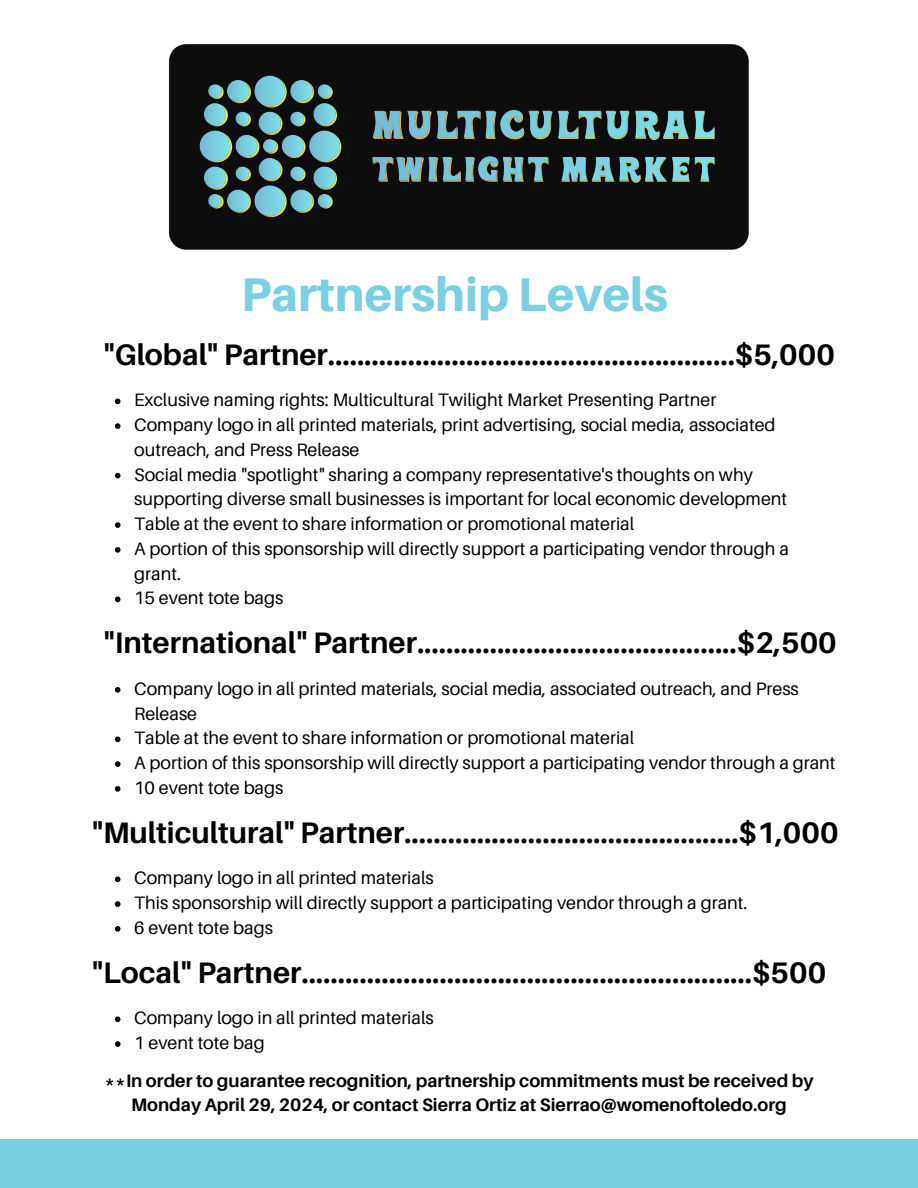
<style>
.page{position:relative;width:918px;height:1188px;background:#fff}
.page>*{position:absolute;margin:0;border:0;box-sizing:border-box;transform-origin:0 0}
.t1{font:800 47.25px "Aileron";color:#7ad0e0}
.t2{font:700 29.7px "Aileron";color:#000}
.t3{font:18px/24.8px "Aileron";color:#000}
.t4{font:700 18px/24.8px "Aileron";color:#000;text-align:center}
</style>
<div class="page">
<svg style="left:115px;top:399px;width:6px;height:5px"></svg>
<svg style="left:115px;top:423px;width:6px;height:6px"></svg>
<svg style="left:115px;top:473px;width:6px;height:5px"></svg>
<svg style="left:115px;top:522px;width:6px;height:6px"></svg>
<svg style="left:115px;top:547px;width:6px;height:6px"></svg>
<svg style="left:115px;top:597px;width:6px;height:5px"></svg>
<svg style="left:115px;top:687px;width:6px;height:6px"></svg>
<svg style="left:115px;top:737px;width:6px;height:5px"></svg>
<svg style="left:115px;top:761px;width:6px;height:6px"></svg>
<svg style="left:115px;top:786px;width:6px;height:6px"></svg>
<svg style="left:115px;top:877px;width:6px;height:5px"></svg>
<svg style="left:115px;top:901px;width:6px;height:6px"></svg>
<svg style="left:115px;top:926px;width:6px;height:6px"></svg>
<div style="left:168px;top:44px;width:581px;height:206px;background:#0d0d0d"></div>
<div style="left:0;top:1140px;width:918px;height:48px;background:#7ad0e0"></div>
<svg style="left:115px;top:1017px;width:6px;height:5px"></svg>
<svg style="left:115px;top:1041px;width:6px;height:6px"></svg>
<img style="left:196px;top:69px;width:525px;height:156px">
<p class="t1" style="left:241px;top:265px;width:428px">Partnership Levels</p>
<p class="t2" style="left:104px;top:336px;width:733px">"Global" Partner........................................................$5,000</p>
<h1 class="t3" style="left:134px;top:387px;width:584px">Exclusive naming rights: Multicultural Twilight Market Presenting Partner</h1>
<h2 class="t3" style="left:134px;top:412px;width:643px">Company logo in all printed materials, print advertising, social media, associated outreach, and Press Release</h2>
<p class="t3" style="left:134px;top:462px;width:654px">Social media "spotlight" sharing a company representative's thoughts on why supporting diverse small businesses is important for local economic development</p>
<p class="t3" style="left:134px;top:511px;width:502px">Table at the event to share information or promotional material</p>
<p class="t3" style="left:134px;top:536px;width:656px">A portion of this sponsorship will directly support a participating vendor through a grant.</p>
<p class="t3" style="left:134px;top:585px;width:151px">15 event tote bags</p>
<p class="t2" style="left:104px;top:625px;width:735px">"International" Partner............................................$2,500</p>
<p class="t3" style="left:134px;top:676px;width:666px">Company logo in all printed materials, social media, associated outreach, and Press<br>Release</p>
<h2 class="t3" style="left:134px;top:725px;width:502px">Table at the event to share information or promotional material</h2>
<p class="t3" style="left:134px;top:750px;width:703px">A portion of this sponsorship will directly support a participating vendor through a grant</p>
<p class="t3" style="left:134px;top:775px;width:151px">10 event tote bags</p>
<p class="t2" style="left:92px;top:814px;width:748px">"Multicultural" Partner..............................................$1,000</p>
<p class="t3" style="left:134px;top:865px;width:301px">Company logo in all printed materials</p>
<h2 class="t3" style="left:134px;top:890px;width:615px">This sponsorship will directly support a participating vendor through a grant.</h2>
<p class="t3" style="left:134px;top:915px;width:140px">6 event tote bags</p>
<h2 class="t2" style="left:92px;top:954px;width:736px">"Local" Partner..............................................................$500</h2>
<p class="t3" style="left:134px;top:1005px;width:301px">Company logo in all printed materials</p>
<p class="t3" style="left:134px;top:1030px;width:132px">1 event tote bag</p>
<p class="t4" style="left:104px;top:1068px;width:711px">**In order to guarantee recognition, partnership commitments must be received by<br>Monday April 29, 2024, or contact Sierra Ortiz at Sierrao@womenoftoledo.org</p>
</div>
